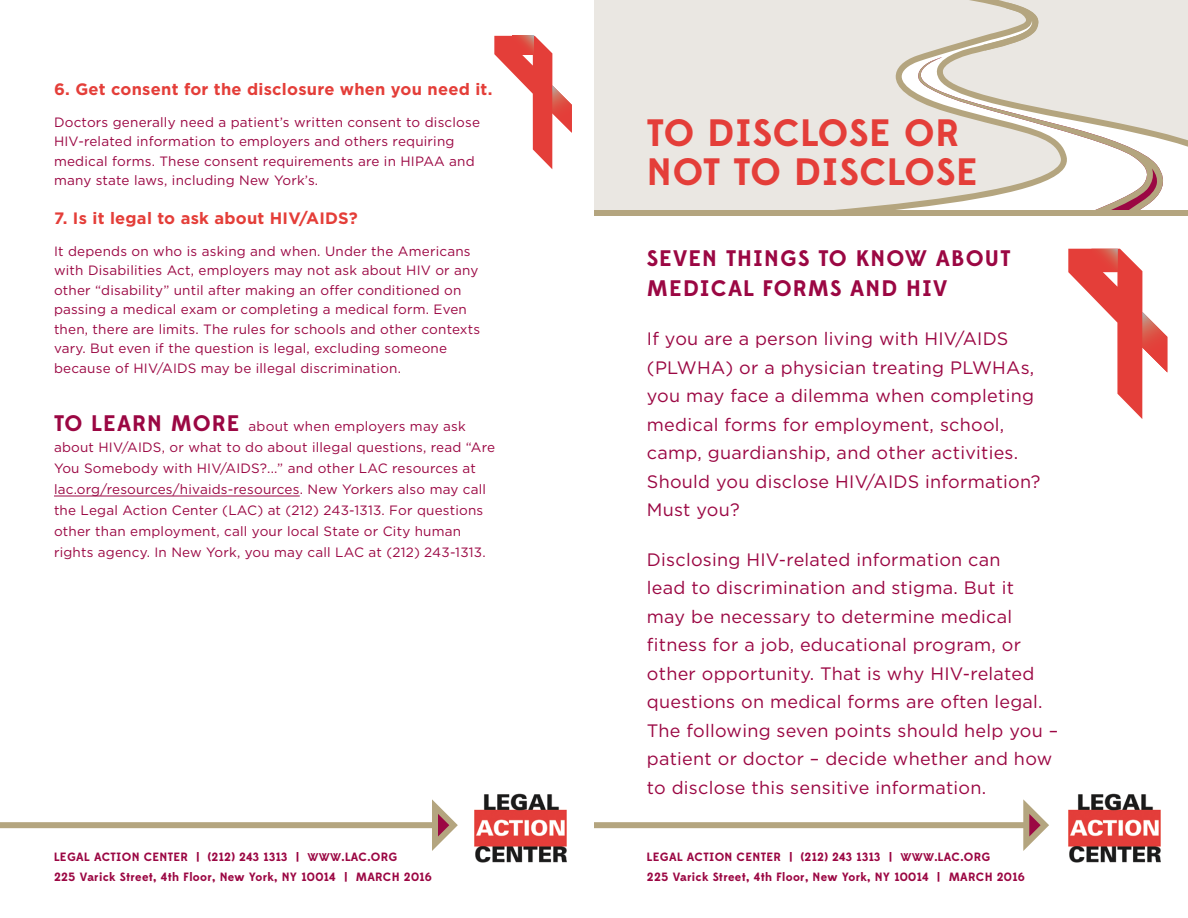
<style>
.page{position:relative;width:1188px;height:918px;background:#fff}
.page>*{position:absolute;margin:0;border:0;box-sizing:border-box;transform-origin:0 0}
.t1{font:700 38.1px "Edmondsans";letter-spacing:.025em;color:#e43e39}
.Sub-title{font:700 22.5px/30px "Edmondsans";letter-spacing:.05em;color:#9b0743}
.Body_text{font:18px/28.5px "Gotham";letter-spacing:.015em;color:#9b0743}
.Bold_title{font:700 16.5px "Gotham";letter-spacing:.015em;color:#e43e39}
.Body_text-2{font:13.5px/19.5px "Gotham";letter-spacing:.015em;color:#9b0743}
.Sub-title-2{font:13.5px/21px "Gotham";letter-spacing:.015em;color:#9b0743}
.t2{font:700 12px "Edmondsans";letter-spacing:.025em;color:#9b0743}
.s1{font-family:"Edmondsans";font-weight:700;font-size:22.5px}
.s2{font-size:11.25px}
</style>
<div class="page">
<div style="left:594px;top:0;width:594px;height:216px;background:#eae7e2"></div>
<img style="left:1068px;top:794px;width:93px;height:69px">
<div style="left:594px;top:822px;width:435px;height:6px;background:#b4a57f"></div>
<hr style="left:54px;top:496px;width:246px;height:1px;background:#9b0743">
<img style="left:474px;top:794px;width:93px;height:69px">
<div style="left:0;top:822px;width:435px;height:6px;background:#b4a57f"></div>
<svg style="left:969px;top:0;width:37px;height:2px"></svg>
<svg style="left:835px;top:2px;width:353px;height:208px"></svg>
<svg style="left:914px;top:57px;width:255px;height:153px"></svg>
<div style="left:594px;top:210px;width:594px;height:6px;background:#b4a57f"></div>
<svg style="left:432px;top:799px;width:26px;height:52px"></svg>
<svg style="left:1023px;top:799px;width:26px;height:52px"></svg>
<svg style="left:1068px;top:249px;width:99px;height:170px"></svg>
<svg style="left:494px;top:36px;width:78px;height:133px"></svg>
<p class="Bold_title" style="left:54px;top:80px;width:440px">6. Get consent for the disclosure when you need it.</p>
<p class="Body_text-2" style="left:54px;top:112px;width:428px">Doctors generally need a patient’s written consent to disclose HIV-related information to employers and others requiring medical forms. These consent requirements are in HIPAA and many state laws, including New York’s.</p>
<p class="Bold_title" style="left:54px;top:209px;width:305px">7. Is it legal to ask about HIV/AIDS?</p>
<p class="Body_text-2" style="left:54px;top:241px;width:428px">It depends on who is asking and when. Under the Americans with Disabilities Act, employers may not ask about HIV or any other “disability” until after making an offer conditioned on passing a medical exam or completing a medical form. Even then, there are limits. The rules for schools and other contexts vary. But even if the question is legal, excluding someone because of HIV/AIDS may be illegal discrimination.</p>
<p class="Sub-title-2" style="left:54px;top:416px;width:443px"><span class="s1">TO LEARN MORE</span> about when employers may ask about HIV/AIDS, or what to do about illegal questions, read “Are You Somebody with HIV/AIDS?...” and other LAC resources at lac.org/resources/hivaids-resources. New Yorkers also may call the Legal Action Center (LAC) at (212) 243-1313. For questions other than employment, call your local State or City human rights agency. In New York, you may call LAC at (212) 243-1313.</p>
<p class="t2" style="left:54px;top:850px;width:345px">LEGAL ACTION CENTER | (212) 243 1313 | <span class="s2">WWW</span>.LAC.ORG</p>
<p class="t2" style="left:54px;top:869px;width:379px">225 Varick Street, 4th Floor, New York, NY 10014 | MARCH 2016</p>
<p class="t1" style="left:647px;top:109px;width:314px">TO DISCLOSE OR</p>
<p class="t1" style="left:647px;top:149px;width:332px">NOT TO DISCLOSE</p>
<p class="Sub-title" style="left:647px;top:243px;width:365px">SEVEN THINGS TO KNOW ABOUT<br>MEDICAL FORMS AND HIV</p>
<p class="Body_text" style="left:647px;top:324px;width:395px">If you are a person living with HIV/AIDS (PLWHA) or a physician treating PLWHAs, you may face a dilemma when completing medical forms for employment, school, camp, guardianship, and other activities.<br>Should you disclose HIV/AIDS information?<br>Must you?</p>
<p class="Body_text" style="left:647px;top:545px;width:413px">Disclosing HIV-related information can<br>lead to discrimination and stigma. But it<br>may be necessary to determine medical fitness for a job, educational program, or other opportunity. That is why HIV-related questions on medical forms are often legal.<br>The following seven points should help you – patient or doctor – decide whether and how to disclose this sensitive information.</p>
<p class="t2" style="left:647px;top:850px;width:345px">LEGAL ACTION CENTER | (212) 243 1313 | <span class="s2">WWW</span>.LAC.ORG</p>
<p class="t2" style="left:647px;top:869px;width:379px">225 Varick Street, 4th Floor, New York, NY 10014 | MARCH 2016</p>
</div>
